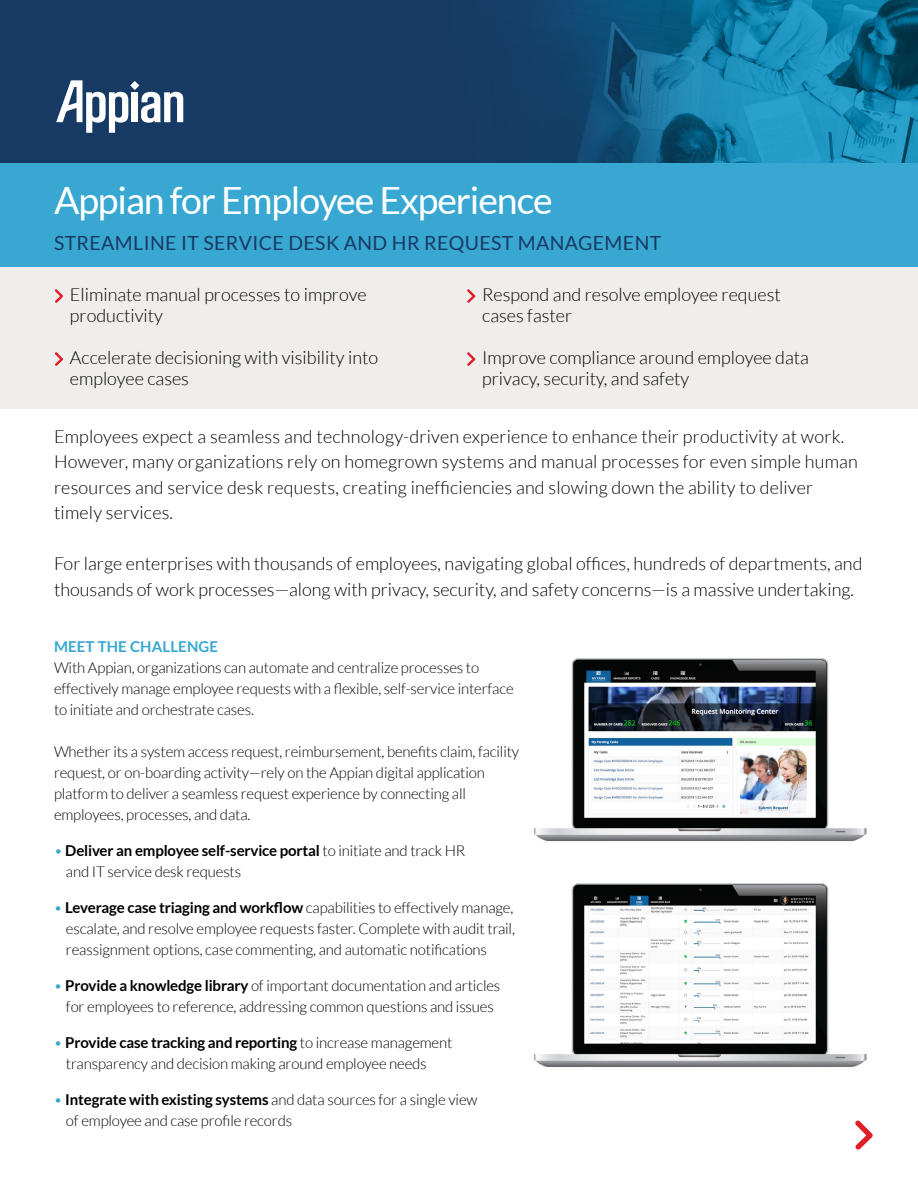
<style>
.page{position:relative;width:918px;height:1188px;background:#fff}
.page>*{position:absolute;margin:0;border:0;box-sizing:border-box;transform-origin:0 0}
.t1{font:37.5px "Lato";letter-spacing:-.03em;color:#fff}
.t2{font:19.5px "Lato";letter-spacing:.02em;color:#183a63}
.t3{font:300 18px/21px "Lato";color:#000}
.t4{font:300 15px/21px "Lato";letter-spacing:-.01em;color:#000}
.t5{font:700 15px "Lato";letter-spacing:.01em;color:#38a7d1}
.s1{color:#38a7d1}
.s2{font-weight:700}
</style>
<div class="page">
<img style="left:0;top:0;width:918px;height:164px">
<div style="left:0;top:164px;width:918px;height:103px;background:#38a7d1"></div>
<div style="left:0;top:267px;width:918px;height:141px;background:#efeeed"></div>
<svg style="left:55px;top:289px;width:8px;height:14px"></svg>
<svg style="left:55px;top:352px;width:8px;height:14px"></svg>
<svg style="left:467px;top:289px;width:8px;height:14px"></svg>
<svg style="left:467px;top:352px;width:8px;height:14px"></svg>
<svg style="left:855px;top:1120px;width:18px;height:30px"></svg>
<img style="left:534px;top:883px;width:333px;height:184px">
<img style="left:534px;top:658px;width:333px;height:184px">
<svg style="left:56px;top:80px;width:127px;height:53px"></svg>
<h1 class="t1" style="left:54px;top:180px;width:500px">Appian for Employee Experience</h1>
<h2 class="t2" style="left:54px;top:232px;width:609px">STREAMLINE IT SERVICE DESK AND HR REQUEST MANAGEMENT</h2>
<p class="t3" style="left:70px;top:284px;width:298px">Eliminate manual processes to improve productivity</p>
<p class="t3" style="left:70px;top:347px;width:310px">Accelerate decisioning with visibility into employee cases</p>
<p class="t3" style="left:482px;top:284px;width:300px">Respond and resolve employee request cases faster</p>
<p class="t3" style="left:482px;top:347px;width:328px">Improve compliance around employee data privacy, security, and safety</p>
<p class="t3" style="left:54px;top:424px;width:805px;line-height:25.5px">Employees expect a seamless and technology-driven experience to enhance their productivity at work.<br>However, many organizations rely on homegrown systems and manual processes for even simple human resources and service desk requests, creating inefficiencies and slowing down the ability to deliver timely services.</p>
<p class="t3" style="left:54px;top:551px;width:810px;line-height:25.5px">For large enterprises with thousands of employees, navigating global offices, hundreds of departments, and thousands of work processes—along with privacy, security, and safety concerns—is a massive undertaking.</p>
<p class="t5" style="left:54px;top:638px;width:166px">MEET THE CHALLENGE</p>
<p class="t4" style="left:54px;top:658px;width:461px">With Appian, organizations can automate and centralize processes to effectively manage employee requests with a flexible, self-service interface to initiate and orchestrate cases.</p>
<p class="t4" style="left:54px;top:742px;width:467px">Whether its a system access request, reimbursement, benefits claim, facility request, or on-boarding activity—rely on the Appian digital application platform to deliver a seamless request experience by connecting all employees, processes, and data.</p>
<p class="t4" style="left:66px;top:841px;width:401px;text-indent:-12px"><span class="s1">•</span> <span class="s2">Deliver an employee self-service portal</span> to initiate and track HR and IT service desk requests</p>
<p class="t4" style="left:66px;top:898px;width:451px;text-align:justify;text-indent:-12px"><span class="s1">•</span> <span class="s2">Leverage case triaging and workflow</span> capabilities to effectively manage, escalate, and resolve employee requests faster. Complete with audit trail, reassignment options, case commenting, and automatic notifications</p>
<p class="t4" style="left:54px;top:976px;width:448px;text-align:center"><span class="s1">•</span> <span class="s2">Provide a knowledge library</span> of important documentation and articles for employees to reference, addressing common questions and issues</p>
<p class="t4" style="left:66px;top:1033px;width:388px;text-indent:-12px"><span class="s1">•</span> <span class="s2">Provide case tracking and reporting</span> to increase management transparency and decision making around employee needs</p>
<p class="t4" style="left:66px;top:1090px;width:413px;text-indent:-12px"><span class="s1">•</span> <span class="s2">Integrate with existing systems</span> and data sources for a single view of employee and case profile records</p>
</div>
